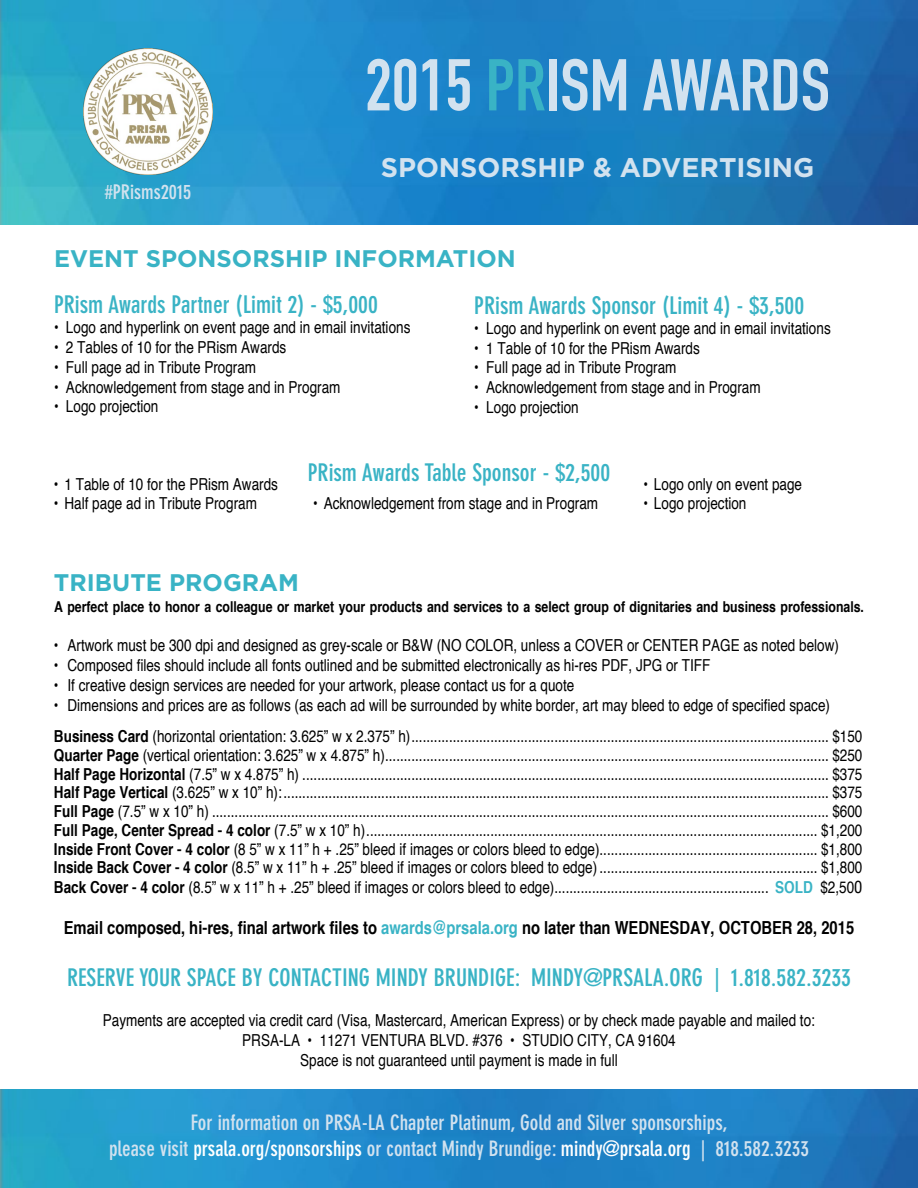
<style>
.page{position:relative;width:918px;height:1188px;background:#fff}
.page>*{position:absolute;margin:0;border:0;box-sizing:border-box;transform-origin:0 0}
.t1{font:700 72px "DIN Condensed";color:#d2e2ef}
.t2{font:700 27px "Gotham";color:#d2e2ef}
.t3{font:700 condensed 24px "DIN Neuzeit Grotesk Std";color:#39b3c5}
.t4{font:700 24px "Gotham";color:#39b3c5}
.t5{font:700 condensed 21px/25.2px "DIN Neuzeit Grotesk Std";color:#d2e2ef;text-align:center}
.t6{font:700 condensed 19.95px "DIN Neuzeit Grotesk Std";color:#d2e2ef}
.t7{font:700 condensed 18px "Helvetica";color:#000}
.t8{font:condensed 16.5px/18.9px "Helvetica";color:#000}
.t9{font:700 condensed 15px "Helvetica";color:#000}
.s1{color:#39b3c5}
.s2{font-weight:700}
.s3{font-weight:700;color:#39b3c5}
.s4{font-style:inherit}
.s5{color:#fff}
</style>
<div class="page">
<img style="left:0;top:1089px;width:918px;height:99px">
<img style="left:0;top:0;width:918px;height:225px">
<img style="left:84px;top:49px;width:128px;height:125px">
<h1 class="t1" style="left:365px;top:43px;width:466px">2015 <span class="s1">PR</span>ISM AWARDS</h1>
<p class="t6" style="left:105px;top:180px;width:88px">#PRisms2015</p>
<h2 class="t2" style="left:381px;top:150px;width:435px">SPONSORSHIP &amp; ADVERTISING</h2>
<h3 class="t4" style="left:54px;top:242px;width:463px">EVENT SPONSORSHIP I NFORMATION</h3>
<h3 class="t3" style="left:54px;top:291px;width:325px">PRism Awards Partner (Limit 2) - $5,000</h3>
<p class="t8" style="left:54px;top:318px;width:358px">• Logo and hyperlink on event page and in email invitations</p>
<p class="t8" style="left:54px;top:337px;width:234px">• 2 Tables of 10 for the PRism Awards</p>
<p class="t8" style="left:54px;top:357px;width:204px">• Full page ad in Tribute Program</p>
<p class="t8" style="left:54px;top:377px;width:288px">• Acknowledgement from stage and in Program</p>
<p class="t8" style="left:54px;top:397px;width:106px">• Logo projection</p>
<h3 class="t3" style="left:474px;top:292px;width:331px">PRism Awards Sponsor (Limit 4) - $3,500</h3>
<p class="t8" style="left:474px;top:318px;width:358px">• Logo and hyperlink on event page and in email invitations</p>
<p class="t8" style="left:474px;top:338px;width:227px">• 1 Table of 10 for the PRism Awards</p>
<p class="t8" style="left:474px;top:358px;width:204px">• Full page ad in Tribute Program</p>
<p class="t8" style="left:474px;top:378px;width:288px">• Acknowledgement from stage and in Program</p>
<p class="t8" style="left:474px;top:397px;width:106px">• Logo projection</p>
<h3 class="t3" style="left:308px;top:458px;width:304px">PRism Awards Table Sponsor - $2,500</h3>
<p class="t8" style="left:54px;top:474px;width:226px">• 1 Table of 10 for the PRism Awards</p>
<p class="t8" style="left:54px;top:494px;width:205px">• Half page ad in Tribute Program</p>
<p class="t8" style="left:313px;top:493px;width:286px">• Acknowledgement from stage and in Program</p>
<p class="t8" style="left:643px;top:474px;width:160px">• Logo only on event page</p>
<p class="t8" style="left:643px;top:494px;width:105px">• Logo projection</p>
<h3 class="t4" style="left:54px;top:566px;width:247px">TRIBUTE PROGRAM</h3>
<p class="t9" style="left:54px;top:597px;width:812px">A perfect place to honor a colleague or market your products and services to a select group of dignitaries and business professionals.</p>
<p class="t8" style="left:54px;top:636px;width:644px">• Artwork must be 300 dpi and designed as grey-scale or B&amp;W (no color, unless a cover or centerpa</p>
<p class="t8" style="left:720px;top:636px;width:120px">ge as noted below)</p>
<p class="t8" style="left:54px;top:655px;width:658px">• Composed files should include all fonts outlined and be submitted electronically as hi-res PDF, JPG or TIFF</p>
<p class="t8" style="left:54px;top:675px;width:522px">• If creative design services are needed for your artwork, please contact us for a quote</p>
<p class="t8" style="left:54px;top:689px;width:810px;line-height:31.3px">• Dimensions and prices are as follows (as each ad will be surrounded by white border, art may bleed to edge of specified space)<br><span class="s2">Business Card</span> (horizontal orientation: 3.625” w x 2.375” h)............................................................................................................... $150</p>
<p class="t8" style="left:54px;top:745px;width:810px;text-align:justify"><span class="s2">Quarter Page</span> (vertical orientation: 3.625” w x 4.875” h)...................................................................................................................... $250<br><span class="s2">Half Page Horizontal</span> (7.5” w x 4.875” h) ............................................................................................................................................ $375<br><span class="s2">Half Page Vertical</span> (3.625” w x 10” h):................................................................................................................................................. $375<br><span class="s2">Full Page</span> (7.5” w x 10” h) .................................................................................................................................................................... $600<br><span class="s2">Full Page, Center Spread - 4 color</span> (7.5” w x 10” h)........................................................................................................................ $1,200<br><span class="s2">Inside Front Cover - 4 color</span> (8 5” w x 11” h + .25” bleed if images or colors bleed to edge).......................................................... $1,800<br><span class="s2">Inside Back Cover - 4 color</span> (8.5” w x 11” h + .25” bleed if images or colors bleed to edge).......................................................... $1,800<br><span class="s2">Back Cover - 4 color</span> (8.5” w x 11” h + .25” bleed if images or colors bleed to edge)......................................................... <span class="s3">SOLD</span> $2,50<span class="s4">0</span></p>
<p class="t7" style="left:64px;top:916px;width:792px">Email composed, hi-res, final artwork files to <span class="s1">awards@prsala.org</span> no later than Wednesday, octob er 28, 2015</p>
<h3 class="t3" style="left:67px;top:964px;width:547px">Reserve your space by contacting Mindy Brundige: mindy@prsala</h3>
<h3 class="t3" style="left:664px;top:964px;width:189px">.org | 1.818.582.3233</h3>
<p class="t8" style="left:103px;top:1010px;width:714px;line-height:19.8px;text-align:center">Payments are accepted via credit card (Visa, Mastercard, American Express) or by check made payable and mailed to:<br>PRSA-LA • 11271 Ventura Blvd. #376 • Studio City, CA 91604<br>Space is not guaranteed until payment is made in full</p>
<p class="t5" style="left:109px;top:1111px;width:701px">For information on PRSA-LA Chapter Platinum, Gold and Silver sponsorships,<br>please visit <span class="s5">prsala.org/sponsorships</span> or contact Mindy Brundige: <span class="s5">mindy@prsala.org</span> | 818.582.3233</p>
</div>
